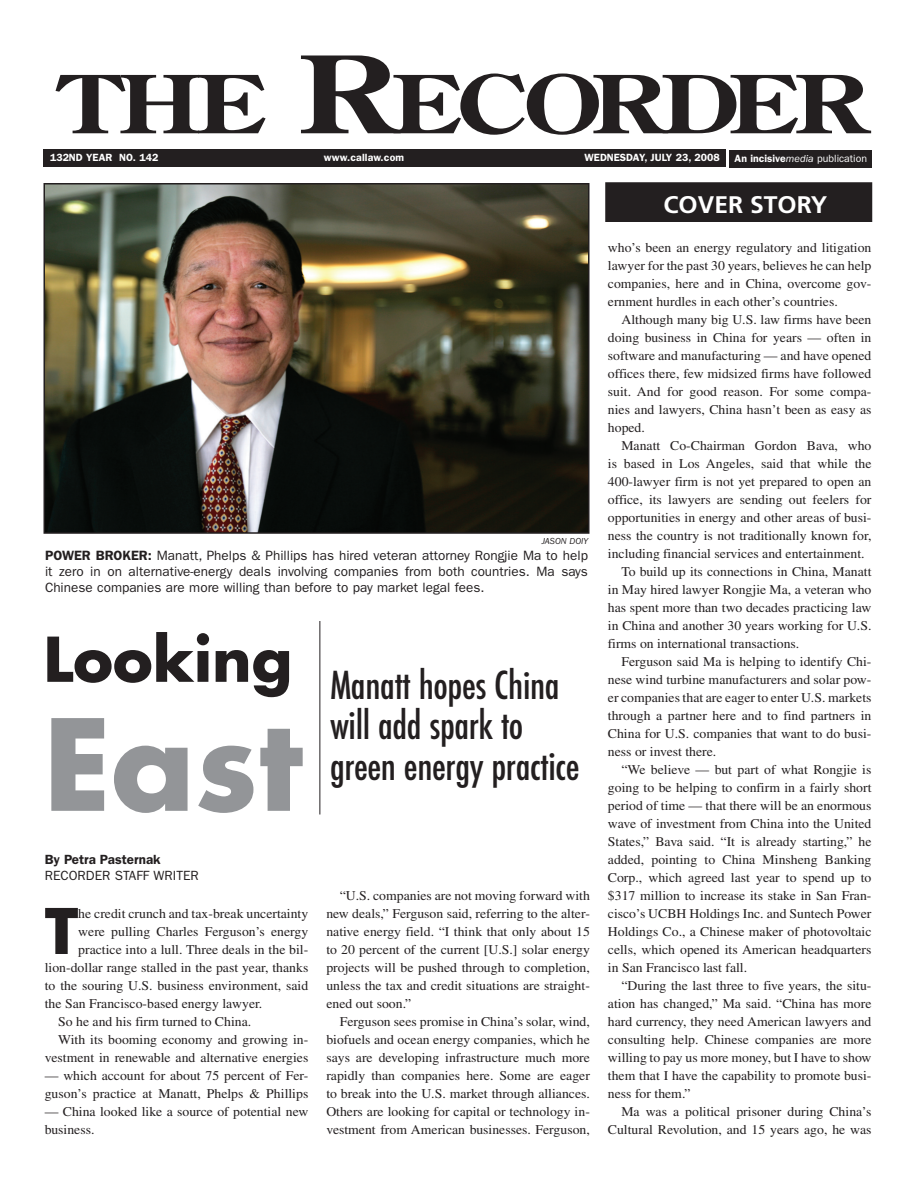
<style>
.page{position:relative;width:918px;height:1188px;background:#fff}
.page>*{position:absolute;margin:0;border:0;box-sizing:border-box;transform-origin:0 0}
.t1{font:700 123px "Futura Std";color:#939598}
.t2{font:700 61.05px "Futura Std";color:#231f20}
.t3{font:700 60px "Futura Std";color:#231f20}
.t4{font:500 condensed 37.5px/40.5px "Futura";letter-spacing:-.01em;color:#231f20}
.t5{font:700 24px "Frutiger LT Std";color:#fff}
.t6{font:13.5px/15.8px "ITC Franklin Gothic Std";color:#231f20;text-align:justify}
.t7{font:13.35px/18px "Times LT Std";color:#231f20;text-align:justify}
.t8{font:13.35px "ITC Franklin Gothic Std";color:#231f20}
.t9{font:600 13.35px "ITC Franklin Gothic Std";color:#231f20}
.t10{font:600 10.5px "ITC Franklin Gothic Std";color:#fff}
.t11{font:10.5px "ITC Franklin Gothic Std";color:#fff}
.t12{font:italic 9px "ITC Franklin Gothic Std";color:#231f20}
.s1{font-weight:600}
.s2{font-style:italic}
</style>
<div class="page">
<svg style="left:56px;top:75px;width:210px;height:58px"></svg>
<svg style="left:301px;top:56px;width:570px;height:79px"></svg>
<div style="left:43px;top:150px;width:682px;height:17px;background:#231f20"></div>
<div style="left:730px;top:150px;width:142px;height:17px;background:#231f20"></div>
<img style="left:47px;top:186px;width:540px;height:345px">
<div style="left:44px;top:183px;width:546px;height:351px;border:2px solid #231f20"></div>
<hr style="left:320px;top:621px;width:1px;height:194px;background:#231f20">
<div style="left:606px;top:183px;width:266px;height:38px;background:#231f20"></div>
<div style="left:605px;top:182px;width:267px;height:40px;border:2px solid #231f20"></div>
<p class="t10" style="left:50px;top:152px;width:110px">132ND YEAR NO. 142</p>
<p class="t10" style="left:324px;top:152px;width:82px">www.callaw.com</p>
<p class="t10" style="left:584px;top:152px;width:137px">WEDNESDAY, JULY 23, 2008</p>
<p class="t11" style="left:735px;top:155px;width:134px"><span class="s1">An incisive</span><span class="s2">media</span> publication</p>
<p class="t12" style="left:542px;top:536px;width:48px">JASON DOIY</p>
<p class="t6" style="left:45px;top:549px;width:545px"><span class="s1">POWER BROKER:</span> Manatt, Phelps &amp; Phillips has hired veteran attorney Rongjie Ma to help it zero in on alternative-energy deals involving companies from both countries. Ma says Chinese companies are more willing than before to pay market legal fees.</p>
<h3 class="t3" style="left:44px;top:626px;width:250px">Looking</h3>
<h1 class="t1" style="left:44px;top:696px;width:260px">East</h1>
<p class="t9" style="left:45px;top:852px;width:117px">By Petra Pasternak</p>
<p class="t8" style="left:45px;top:871px;width:155px">RECORDER STAFF WRITER</p>
<h2 class="t2" style="left:45px;top:897px;width:35px">T</h2>
<p class="t7" style="left:78px;top:906px;width:232px">he credit crunch and tax-break uncertainty</p>
<p class="t7" style="left:78px;top:924px;width:232px">were pulling Charles Ferguson’s energy</p>
<p class="t7" style="left:78px;top:942px;width:232px">practice into a lull. Three deals in the bil-</p>
<p class="t7" style="left:45px;top:960px;width:265px">lion-dollar range stalled in the past year, thanks</p>
<p class="t7" style="left:45px;top:978px;width:265px">to the souring U.S. business environment, said</p>
<p class="t7" style="left:45px;top:996px;width:219px">the San Francisco-based energy lawyer.</p>
<p class="t7" style="left:58px;top:1014px;width:194px">So he and his firm turned to China.</p>
<p class="t7" style="left:58px;top:1032px;width:252px">With its booming economy and growing in-</p>
<p class="t7" style="left:45px;top:1050px;width:265px">vestment in renewable and alternative energies</p>
<p class="t7" style="left:45px;top:1068px;width:265px">— which account for about 75 percent of Fer&shy;guson’s practice at Manatt, Phelps &amp; Phillips</p>
<p class="t7" style="left:45px;top:1104px;width:265px">— China looked like a source of potential new business.</p>
<h3 class="t4" style="left:330px;top:667px;width:251px">Manatt hopes China will add spark to green energy practice</h3>
<p class="t7" style="left:326px;top:888px;width:265px;text-indent:14px">“U.S. companies are not moving forward with new deals,” Ferguson said, referring to the alter&shy;native energy field. “I think that only about 15 to 20 percent of the current [U.S.] solar energy projects will be pushed through to completion, unless the tax and credit situations are straight&shy;ened out soon.”</p>
<p class="t7" style="left:326px;top:1014px;width:265px;text-indent:14px">Ferguson sees promise in China’s solar, wind, biofuels and ocean energy companies, which he says are developing infrastructure much more rapidly than companies here. Some are eager to break into the U.S. market through alliances.<br>Others are looking for capital or technology in&shy;vestment from American businesses. Ferguson,</p>
<h3 class="t5" style="left:664px;top:191px;width:165px">COVER STORY</h3>
<p class="t7" style="left:608px;top:240px;width:265px">who’s been an energy regulatory and litigation lawyer for the past 30 years, believes he can help companies, here and in China, overcome gov&shy;ernment hurdles in each other’s countries.</p>
<p class="t7" style="left:608px;top:312px;width:265px;text-indent:14px">Although many big U.S. law firms have been doing business in China for years — often in software and manufacturing — and have opened offices there, few midsized firms have followed suit. And for good reason. For some compa&shy;nies and lawyers, China hasn’t been as easy as hoped.</p>
<p class="t7" style="left:621px;top:438px;width:252px">Manatt Co-Chairman Gordon Bava, who</p>
<p class="t7" style="left:608px;top:456px;width:265px">is based in Los Angeles, said that while the</p>
<p class="t7" style="left:608px;top:474px;width:265px">400-lawyer firm is not yet prepared to open an</p>
<p class="t7" style="left:608px;top:492px;width:265px">office, its lawyers are sending out feelers for</p>
<p class="t7" style="left:608px;top:510px;width:265px">opportunities in energy and other areas of busi-</p>
<p class="t7" style="left:608px;top:528px;width:265px">ness the country is not traditionally known for,</p>
<p class="t7" style="left:608px;top:546px;width:258px">including financial services and entertainment.</p>
<p class="t7" style="left:621px;top:564px;width:252px">To build up its connections in China, Manatt</p>
<p class="t7" style="left:608px;top:582px;width:265px">in May hired lawyer Rongjie Ma, a veteran who</p>
<p class="t7" style="left:608px;top:600px;width:265px">has spent more than two decades practicing law</p>
<p class="t7" style="left:608px;top:618px;width:265px">in China and another 30 years working for U.S.</p>
<p class="t7" style="left:608px;top:636px;width:193px">firms on international transactions.</p>
<p class="t7" style="left:621px;top:654px;width:252px">Ferguson said Ma is helping to identify Chi-</p>
<p class="t7" style="left:608px;top:672px;width:265px">nese wind turbine manufacturers and solar pow-</p>
<p class="t7" style="left:608px;top:690px;width:265px">er companies that are eager to enter U.S. markets</p>
<p class="t7" style="left:608px;top:708px;width:265px">through a partner here and to find partners in</p>
<p class="t7" style="left:608px;top:726px;width:265px">China for U.S. companies that want to do busi-</p>
<p class="t7" style="left:608px;top:744px;width:110px">ness or invest there.</p>
<p class="t7" style="left:621px;top:762px;width:252px">“We believe — but part of what Rongjie is</p>
<p class="t7" style="left:608px;top:780px;width:265px">going to be helping to confirm in a fairly short</p>
<p class="t7" style="left:608px;top:798px;width:265px">period of time — that there will be an enormous</p>
<p class="t7" style="left:608px;top:816px;width:265px">wave of investment from China into the United</p>
<p class="t7" style="left:608px;top:834px;width:265px">States,” Bava said. “It is already starting,” he</p>
<p class="t7" style="left:608px;top:852px;width:265px">added, pointing to China Minsheng Banking</p>
<p class="t7" style="left:608px;top:870px;width:265px">Corp., which agreed last year to spend up to</p>
<p class="t7" style="left:608px;top:888px;width:265px">$317 million to increase its stake in San Fran-</p>
<p class="t7" style="left:608px;top:906px;width:265px">cisco’s UCBH Holdings Inc. and Suntech Power</p>
<p class="t7" style="left:608px;top:924px;width:265px">Holdings Co., a Chinese maker of photovoltaic</p>
<p class="t7" style="left:608px;top:942px;width:265px">cells, which opened its American headquarters</p>
<p class="t7" style="left:608px;top:960px;width:141px">in San Francisco last fall .</p>
<p class="t7" style="left:621px;top:978px;width:252px">“During the last three to five years, the situ-</p>
<p class="t7" style="left:608px;top:996px;width:265px">ation has changed,” Ma said. “China has more</p>
<p class="t7" style="left:608px;top:1014px;width:265px">hard currency, they need American lawyers and</p>
<p class="t7" style="left:608px;top:1032px;width:265px">consulting help. Chinese companies are more</p>
<p class="t7" style="left:608px;top:1050px;width:265px">willing to pay us more money, but I have to show</p>
<p class="t7" style="left:608px;top:1068px;width:265px">them that I have the capability to promote busi-</p>
<p class="t7" style="left:608px;top:1086px;width:84px">ness for them.”</p>
<p class="t7" style="left:621px;top:1104px;width:252px">Ma was a political prisoner during China’s</p>
<p class="t7" style="left:608px;top:1122px;width:265px">Cultural Revolution, and 15 years ago, he was</p>
</div>
